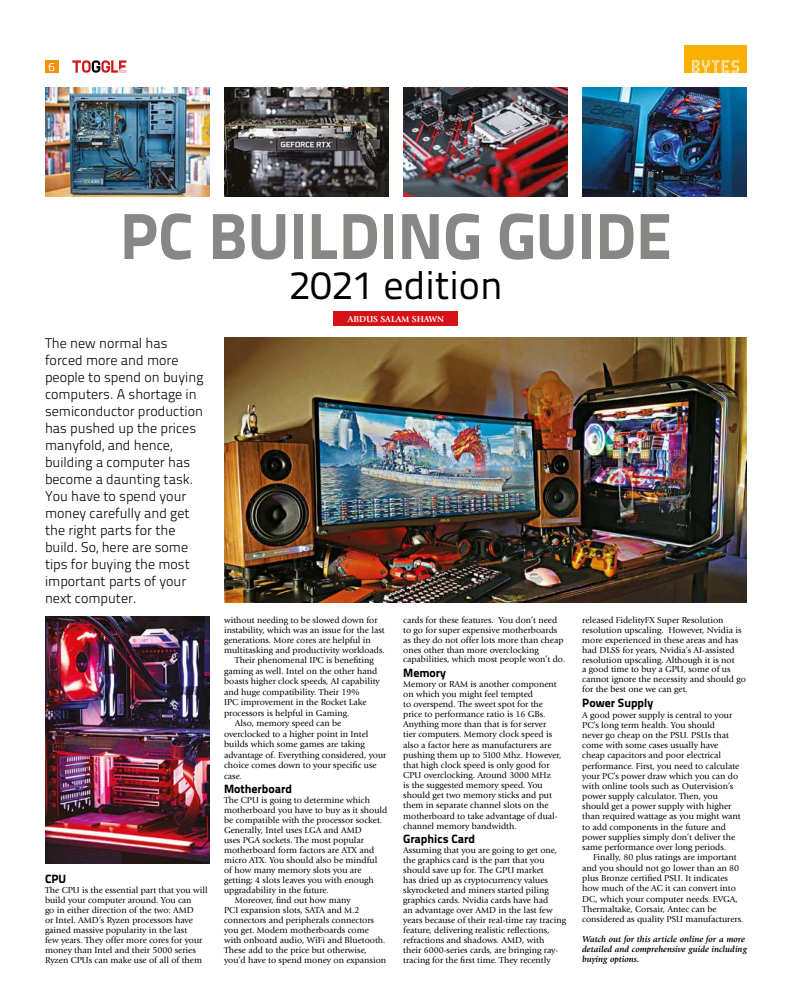
<style>
.page{position:relative;width:792px;height:1008px;background:#fff}
.page>*{position:absolute;margin:0;border:0;box-sizing:border-box;transform-origin:0 0}
.t1{font:800 65px "Titillium Text 22 L";color:#878786}
.t2{font:40px "Titillium Text 22 L";color:#000}
.t3{font:300 14px/17px "Titillium Text 22 L";color:#000}
.t4{font:800 12px "Titillium Text 22 L";color:#000}
.t5{font:12px "Titillium Text 22 L";color:#fff}
.t6{font:9px/10px "Giovanni Std";color:#000}
.t7{font:italic 700 9px/10px "Giovanni Std";color:#000}
.t8{font:700 9px "Giovanni Std";color:#fff}
</style>
<div class="page">
<svg style="left:72px;top:60px;width:54px;height:13px"></svg>
<div style="left:45px;top:60px;width:14px;height:13px;background:#f39200"></div>
<div style="left:685px;top:45px;width:62px;height:28px;background:#f9b000"></div>
<svg style="left:692px;top:60px;width:47px;height:13px"></svg>
<img style="left:45px;top:87px;width:165px;height:110px">
<img style="left:224px;top:87px;width:165px;height:110px">
<img style="left:403px;top:87px;width:165px;height:110px">
<img style="left:45px;top:616px;width:165px;height:247px">
<img style="left:582px;top:87px;width:165px;height:110px">
<div style="left:334px;top:311px;width:124px;height:15px;background:#d51317"></div>
<img style="left:224px;top:337px;width:523px;height:266px">
<h3 class="t5" style="left:49px;top:59px;width:8px">6</h3>
<h1 class="t1" style="left:120px;top:213px;width:554px">PC BUILDING GUIDE</h1>
<h2 class="t2" style="left:289px;top:262px;width:215px">2021 edition</h2>
<p class="t8" style="left:348px;top:313px;width:98px">ABDUS SALAM SHAWN</p>
<p class="t3" style="left:45px;top:336px;width:160px">The new normal has forced more and more people to spend on buying computers. A shortage in semiconductor production has pushed up the prices manyfold, and hence, building a computer has become a daunting task.<br>You have to spend your money carefully and get the right parts for the build. So, here are some tips for buying the most important parts of your next computer.</p>
<h3 class="t4" style="left:45px;top:874px;width:23px">CPU</h3>
<p class="t6" style="left:45px;top:885px;width:164px">The CPU is the essential part that you will build your computer around. You can<br>go in either direction of the two: AMD<br>or Intel. AMD’s Ryzen processors have gained massive popularity in the last<br>few years. They offer more cores for your money than Intel and their 5000 series Ryzen CPUs can make use of all of them</p>
<p class="t6" style="left:224px;top:615px;width:155px">without needing to be slowed down for</p>
<p class="t6" style="left:224px;top:625px;width:162px">instability, which was an issue for the last</p>
<p class="t6" style="left:224px;top:635px;width:148px">generations. More cores are helpful in</p>
<p class="t6" style="left:224px;top:645px;width:162px">multitasking and productivity workloads.</p>
<p class="t6" style="left:235px;top:656px;width:140px">Their phenomenal IPC is benefiting</p>
<p class="t6" style="left:224px;top:666px;width:155px">gaming as well. Intel on the other hand</p>
<p class="t6" style="left:224px;top:677px;width:157px">boasts higher clock speeds, AI capability</p>
<p class="t6" style="left:224px;top:687px;width:137px">and huge compatibility. Their 19%</p>
<p class="t6" style="left:224px;top:698px;width:144px">IPC improvement in the Rocket Lake</p>
<p class="t6" style="left:224px;top:708px;width:127px">processors is helpful in Gaming.</p>
<p class="t6" style="left:235px;top:719px;width:108px">Also, memory speed can be</p>
<p class="t6" style="left:224px;top:729px;width:146px">overclocked to a higher point in Intel</p>
<p class="t6" style="left:224px;top:740px;width:142px">builds which some games are taking</p>
<p class="t6" style="left:224px;top:750px;width:164px">advantage of. Everything considered, your</p>
<p class="t6" style="left:224px;top:761px;width:154px">choice comes down to your specific use</p>
<p class="t6" style="left:224px;top:771px;width:19px">case.</p>
<h3 class="t4" style="left:224px;top:784px;width:70px">Motherboard</h3>
<p class="t6" style="left:224px;top:795px;width:147px">The CPU is going to determine which</p>
<p class="t6" style="left:224px;top:805px;width:165px">motherboard you have to buy as it should</p>
<p class="t6" style="left:224px;top:815px;width:160px">be compatible with the processor socket.</p>
<p class="t6" style="left:224px;top:825px;width:139px">Generally, Intel uses LGA and AMD</p>
<p class="t6" style="left:224px;top:835px;width:142px">uses PGA sockets. The most popular</p>
<p class="t6" style="left:224px;top:845px;width:152px">motherboard form factors are ATX and</p>
<p class="t6" style="left:224px;top:855px;width:155px">micro ATX. You should also be mindful</p>
<p class="t6" style="left:224px;top:865px;width:139px">of how many memory slots you are</p>
<p class="t6" style="left:224px;top:875px;width:151px">getting; 4 slots leaves you with enough</p>
<p class="t6" style="left:224px;top:885px;width:106px">upgradability in the future.</p>
<p class="t6" style="left:235px;top:895px;width:117px">Moreover, find out how many</p>
<p class="t6" style="left:224px;top:905px;width:137px">PCI expansion slots, SATA and M.2</p>
<p class="t6" style="left:224px;top:915px;width:152px">connectors and peripherals connectors</p>
<p class="t6" style="left:224px;top:925px;width:146px">you get. Modern motherboards come</p>
<p class="t6" style="left:224px;top:935px;width:163px">with onboard audio, WiFi and Bluetooth.</p>
<p class="t6" style="left:224px;top:945px;width:144px">These add to the price but otherwise,</p>
<p class="t6" style="left:224px;top:955px;width:164px">you’d have to spend money on expansion</p>
<p class="t6" style="left:403px;top:615px;width:164px">cards for these features. You don’t need to go for super expensive motherboards as they do not offer lots more than cheap ones other than more overclocking capabilities, which most people won’t do.</p>
<h3 class="t4" style="left:403px;top:668px;width:44px">Memory</h3>
<p class="t6" style="left:403px;top:679px;width:160px">Memory or RAM is another component on which you might feel tempted<br>to overspend. The sweet spot for the price to performance ratio is 16 GBs.<br>Anything more than that is for server<br>tier computers. Memory clock speed is also a factor here as manufacturers are pushing them up to 5100 Mhz. However, that high clock speed is only good for CPU overclocking. Around 3000 MHz<br>is the suggested memory speed. You should get two memory sticks and put them in separate channel slots on the motherboard to take advantage of dual&shy;channel memory bandwidth.</p>
<h3 class="t4" style="left:403px;top:834px;width:73px">Graphics Card</h3>
<p class="t6" style="left:403px;top:846px;width:164px">Assuming that you are going to get one, the graphics card is the part that you should save up for. The GPU market<br>has dried up as cryptocurrency values skyrocketed and miners started piling graphics cards. Nvidia cards have had<br>an advantage over AMD in the last few years because of their real-time ray tracing feature, delivering realistic reflections, refractions and shadows. AMD, with<br>their 6000-series cards, are bringing ray&shy;tracing for the first time. They recently</p>
<p class="t6" style="left:582px;top:615px;width:165px">released FidelityFX Super Resolution resolution upscaling. However, Nvidia is more experienced in these areas and has had DLSS for years, Nvidia’s AI-assisted resolution upscaling. Although it is not<br>a good time to buy a GPU, some of us cannot ignore the necessity and should go for the best one we can get.</p>
<h3 class="t4" style="left:582px;top:698px;width:72px">Power Supply</h3>
<p class="t6" style="left:582px;top:710px;width:160px">A good power supply is central to your PC’s long term health. You should<br>never go cheap on the PSU. PSUs that come with some cases usually have cheap capacitors and poor electrical performance. First, you need to calculate your PC’s power draw which you can do with online tools such as Outervision’s power supply calculator. Then, you should get a power supply with higher than required wattage as you might want to add components in the future and power supplies simply don’t deliver the same performance over long periods.</p>
<p class="t6" style="left:582px;top:853px;width:163px;line-height:10.3px;text-indent:11px">Finally, 80 plus ratings are important and you should not go lower than an 80 plus Bronze certified PSU. It indicates how much of the AC it can convert into DC, which your computer needs. EVGA, Thermaltake, Corsair, Antec can be considered as quality PSU manufacturers.</p>
<p class="t7" style="left:582px;top:935px;width:166px">Watch out for this article online for a more detailed and comprehensive guide including buying options.</p>
</div>
